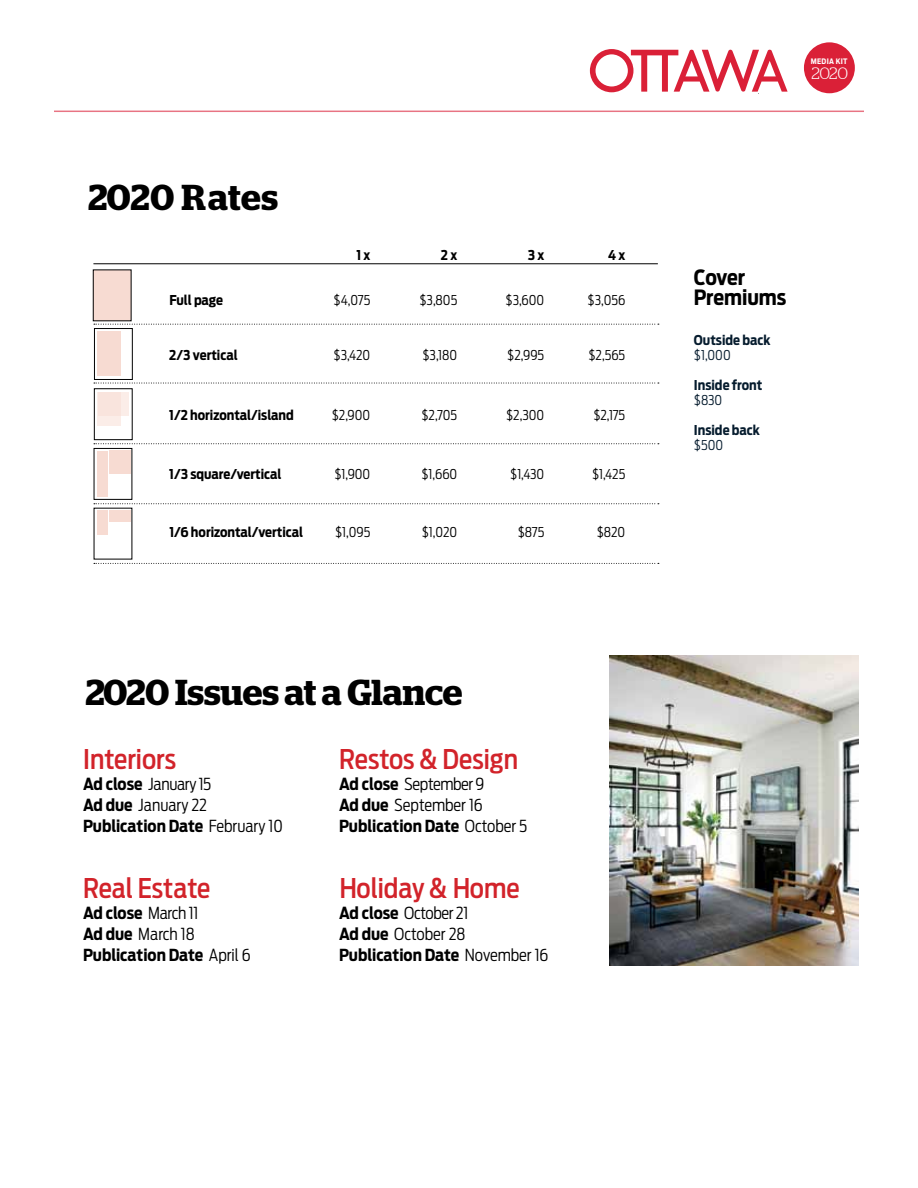
<style>
.page{position:relative;width:918px;height:1188px;background:#fff}
.page>*{position:absolute;margin:0;border:0;box-sizing:border-box;transform-origin:0 0}
.t1{font:600 36px "Stag";color:#000}
.t2{font:500 27px "Antenna Cond";color:#d2232a}
.t3{font:700 20.85px/19.8px "Antenna Cond";color:#000}
.t4{font:300 16.5px/21px "Antenna Cond";letter-spacing:-.02em;color:#000}
.t5{font:700 16.5px/21px "Antenna Cond";letter-spacing:-.005em;color:#000}
.t6{font:300 16.5px "Stag";color:#fff}
.t7{font:300 13.5px "Antenna Cond";color:#000}
.t8{font:700 13.5px "Antenna Cond";color:#000}
.t9{font:700 13.5px "Antenna Cond";color:#061c2e}
.t10{font:300 13.5px "Antenna Cond";color:#061c2e}
.t11{font:700 7.5px "Antenna Cond";letter-spacing:.03em;color:#fff}
.s1{font-weight:700}
.s2{font-weight:300}
</style>
<div class="page">
<div style="left:109px;top:451px;width:21px;height:23px;background:#f7dbd2"></div>
<div style="left:109px;top:511px;width:21px;height:11px;background:#f7dbd2"></div>
<svg style="left:94px;top:324px;width:565px;height:1px"></svg>
<svg style="left:94px;top:383px;width:565px;height:1px"></svg>
<svg style="left:94px;top:563px;width:565px;height:1px"></svg>
<svg style="left:94px;top:443px;width:565px;height:1px"></svg>
<svg style="left:94px;top:503px;width:565px;height:1px"></svg>
<hr style="left:93px;top:264px;width:565px;height:1px;background:#000">
<div style="left:94px;top:328px;width:38px;height:52px;border:1px solid #000"></div>
<div style="left:98px;top:331px;width:23px;height:45px;background:#f7dbd2"></div>
<div style="left:98px;top:392px;width:23px;height:34px;background:#fbede8"></div>
<div style="left:93px;top:270px;width:38px;height:51px;background:#f7dbd2"></div>
<div style="left:98px;top:392px;width:31px;height:24px;background:#f9e4dd"></div>
<div style="left:94px;top:389px;width:38px;height:51px;border:1px solid #000"></div>
<div style="left:97px;top:451px;width:10px;height:46px;background:#f7dbd2"></div>
<div style="left:97px;top:511px;width:10px;height:24px;background:#f7dbd2"></div>
<img style="left:610px;top:655px;width:249px;height:310px">
<hr style="left:54px;top:111px;width:810px;height:1px;background:#da2037">
<div style="left:804px;top:42px;width:51px;height:51px;background:#da2037;border-radius:50%"></div>
<svg style="left:590px;top:49px;width:198px;height:45px"></svg>
<h1 class="t1" style="left:88px;top:176px;width:191px">2020 Rates</h1>
<p class="t8" style="left:356px;top:247px;width:15px">1 x</p>
<p class="t8" style="left:441px;top:247px;width:18px">2 x</p>
<p class="t8" style="left:528px;top:247px;width:18px">3 x</p>
<p class="t8" style="left:608px;top:247px;width:19px">4 x</p>
<p class="t8" style="left:169px;top:292px;width:55px">Full page</p>
<p class="t7" style="left:334px;top:292px;width:38px">$4,075</p>
<p class="t7" style="left:420px;top:292px;width:39px">$3,805</p>
<p class="t7" style="left:506px;top:292px;width:40px">$3,600</p>
<p class="t7" style="left:588px;top:292px;width:39px">$3,056</p>
<p class="t8" style="left:169px;top:347px;width:70px">2/3 vertical</p>
<p class="t7" style="left:334px;top:348px;width:38px">$3,420</p>
<p class="t7" style="left:422px;top:348px;width:36px">$3,180</p>
<p class="t7" style="left:507px;top:348px;width:38px">$2,995</p>
<p class="t7" style="left:588px;top:348px;width:38px">$2,565</p>
<p class="t8" style="left:169px;top:407px;width:126px">1/2 horizontal/island</p>
<p class="t7" style="left:332px;top:408px;width:40px">$2,900</p>
<p class="t7" style="left:421px;top:408px;width:37px">$2,705</p>
<p class="t7" style="left:506px;top:408px;width:40px">$2,300</p>
<p class="t7" style="left:593px;top:408px;width:33px">$2,175</p>
<p class="t8" style="left:169px;top:466px;width:114px">1/3 square/vertical</p>
<p class="t7" style="left:334px;top:466px;width:38px">$1,900</p>
<p class="t7" style="left:421px;top:466px;width:37px">$1,660</p>
<p class="t7" style="left:510px;top:466px;width:36px">$1,430</p>
<p class="t7" style="left:592px;top:466px;width:35px">$1,425</p>
<p class="t8" style="left:169px;top:524px;width:135px">1/6 horizontal/vertical</p>
<p class="t7" style="left:335px;top:525px;width:37px">$1,095</p>
<p class="t7" style="left:422px;top:525px;width:37px">$1,020</p>
<p class="t7" style="left:518px;top:525px;width:28px">$875</p>
<p class="t7" style="left:597px;top:525px;width:30px">$820</p>
<h1 class="t1" style="left:86px;top:671px;width:378px">2020 Issues at a Glance</h1>
<h2 class="t2" style="left:83px;top:743px;width:95px">Interiors</h2>
<p class="t4" style="left:83px;top:773px;width:201px"><span class="s1">Ad close</span> January 15<br><span class="s1">Ad due</span> January 22<br><span class="s1">Publication Date</span> February 10</p>
<h2 class="t2" style="left:83px;top:872px;width:129px">Real Estate</h2>
<p class="t5" style="left:83px;top:902px;width:169px">Ad close <span class="s2">March 11<br></span>Ad due <span class="s2">March 18<br></span>Publication Date <span class="s2">April 6</span></p>
<h2 class="t2" style="left:339px;top:743px;width:180px">Restos &amp; Design</h2>
<p class="t4" style="left:339px;top:773px;width:190px"><span class="s1">Ad close</span> September 9<br><span class="s1">Ad due</span> September 16<br><span class="s1">Publication Date</span> October 5</p>
<h2 class="t2" style="left:339px;top:872px;width:182px">Holiday &amp; Home</h2>
<p class="t4" style="left:339px;top:902px;width:211px"><span class="s1">Ad close</span> October 21<br><span class="s1">Ad due</span> October 28<br><span class="s1">Publication Date</span> November 16</p>
<p class="t11" style="left:811px;top:56px;width:38px">MEDIA KIT</p>
<p class="t6" style="left:811px;top:64px;width:38px">2020</p>
<p class="t3" style="left:694px;top:268px;width:94px">Cover<br>Premiums</p>
<p class="t9" style="left:694px;top:332px;width:78px">Outside back</p>
<p class="t10" style="left:694px;top:347px;width:38px">$1,000</p>
<p class="t9" style="left:694px;top:377px;width:70px">Inside front</p>
<p class="t10" style="left:694px;top:392px;width:30px">$830</p>
<p class="t9" style="left:694px;top:422px;width:68px">Inside back</p>
<p class="t10" style="left:694px;top:437px;width:31px">$500</p>
</div>
